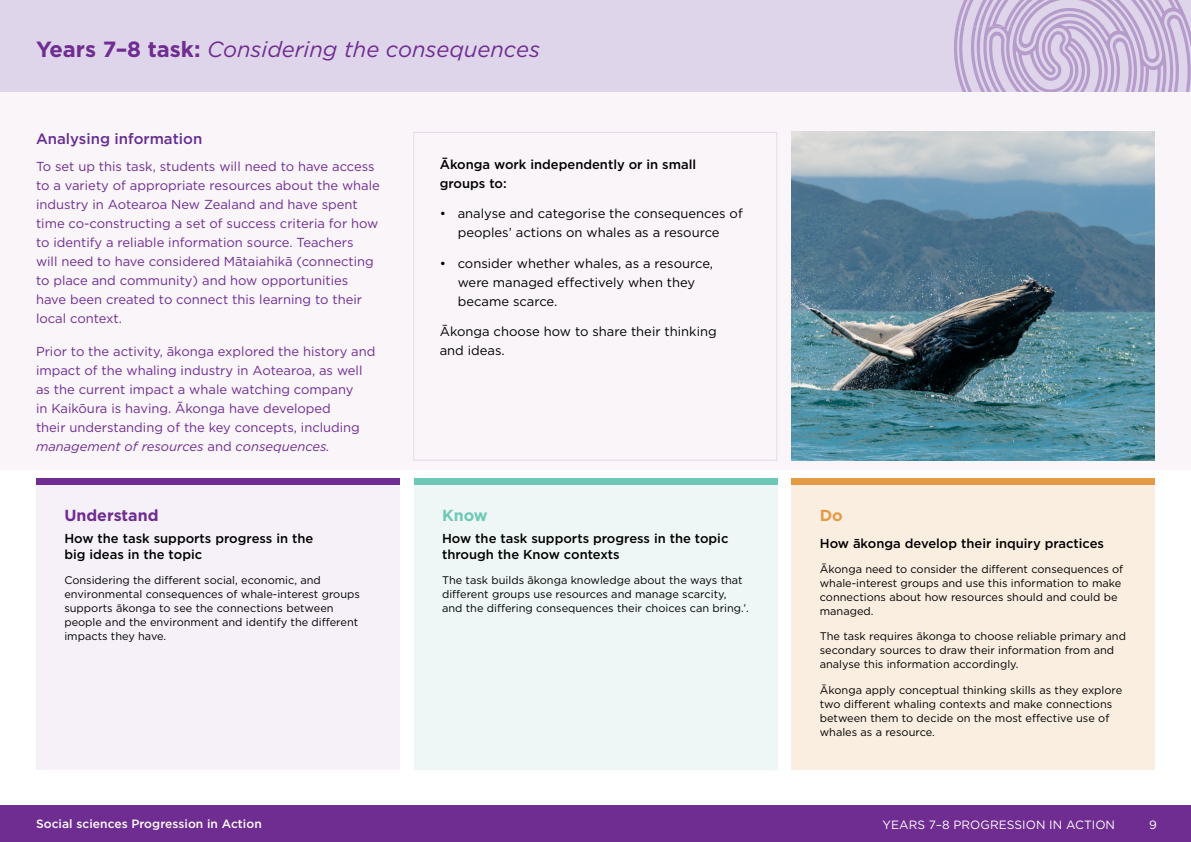
<style>
.page{position:relative;width:1191px;height:842px;background:#fff}
.page>*{position:absolute;margin:0;border:0;box-sizing:border-box;transform-origin:0 0}
.t1{font:italic 22px "Gotham";color:#6f2c91}
.t2{font:700 16px "Gotham";color:#6f2c91}
.t3{font:700 16px "Gotham";color:#6ec8b8}
.t4{font:700 16px "Gotham";color:#e59a44}
.t5{font:500 15px "Gotham";color:#662d91}
.t6{font:13px/19px "Gotham";color:#6f2c91}
.t7{font:13px/19px "Gotham";color:#000}
.t8{font:500 13px/16px "Gotham";color:#000}
.t9{font:500 12px "Gotham";letter-spacing:.005em;color:#fff}
.t10{font:12px "Gotham";letter-spacing:.005em;color:#fff}
.t11{font:11px/14px "Gotham";color:#000}
.s1{font-weight:700;font-style:normal}
.s2{font-style:italic}
</style>
<div class="page">
<div style="left:0;top:806px;width:1191px;height:36px;background:#6f2c91"></div>
<div style="left:0;top:0;width:1191px;height:96px;background:#dfd5ea"></div>
<svg style="left:954px;top:0;width:237px;height:92px"></svg>
<div style="left:0;top:92px;width:1191px;height:377px;background:#f9f5f9"></div>
<div style="left:791px;top:480px;width:364px;height:290px;background:#faeee1"></div>
<div style="left:36px;top:480px;width:363px;height:290px;background:#f6f1f8"></div>
<div style="left:36px;top:479px;width:363px;height:6px;background:#6f2c91"></div>
<div style="left:791px;top:479px;width:364px;height:6px;background:#e59a44"></div>
<div style="left:414px;top:480px;width:363px;height:290px;background:#eef7f5"></div>
<div style="left:414px;top:479px;width:363px;height:6px;background:#6ec8b8"></div>
<div style="left:413px;top:132px;width:364px;height:329px;border:1px solid #e9d8ea"></div>
<img style="left:791px;top:132px;width:364px;height:329px">
<h1 class="t1" style="left:36px;top:35px;width:505px"><span class="s1">Years 7–8 task:</span> Considering the consequences</h1>
<h3 class="t5" style="left:36px;top:129px;width:168px">Analysing information</h3>
<p class="t6" style="left:36px;top:156px;width:345px">To set up this task, students will need to have access to a variety of appropriate resources about the whale industry in Aotearoa New Zealand and have spent time co-constructing a set of success criteria for how to identify a reliable information source. Teachers<br>will need to have considered Mātaiahikā (connecting to place and community) and how opportunities have been created to connect this learning to their local context.</p>
<p class="t6" style="left:36px;top:342px;width:341px">Prior to the activity, ākonga explored the history and impact of the whaling industry in Aotearoa, as well as the current impact a whale watching company<br>in Kaikōura is having. Ākonga have developed<br>their understanding of the key concepts, including <span class="s2">management of resources</span> and <span class="s2">consequences.</span></p>
<h2 class="t2" style="left:64px;top:505px;width:96px">Understand</h2>
<p class="t8" style="left:64px;top:530px;width:250px">How the task supports progress in the big ideas in the topic</p>
<p class="t11" style="left:64px;top:573px;width:297px">Considering the different social, economic, and environmental consequences of whale-interest groups supports ākonga to see the connections between people and the environment and identify the different impacts they have.</p>
<p class="t8" style="left:440px;top:155px;width:258px;line-height:19px">Ākonga work independently or in small groups to:</p>
<p class="t7" style="left:440px;top:204px;width:304px;text-align:center">• analyse and categorise the consequences of peoples’ actions on whales as a resource</p>
<p class="t7" style="left:458px;top:253px;width:257px;text-indent:-18px">• consider whether whales, as a resource, were managed effectively when they became scarce.</p>
<p class="t7" style="left:440px;top:322px;width:278px">Ākonga choose how to share their thinking and ideas.</p>
<h2 class="t3" style="left:442px;top:505px;width:47px">Know</h2>
<p class="t8" style="left:442px;top:530px;width:288px">How the task supports progress in the topic through the Know contexts</p>
<p class="t11" style="left:442px;top:573px;width:308px">The task builds ākonga knowledge about the ways that different groups use resources and manage scarcity, and the differing consequences their choices can bring.’.</p>
<h2 class="t4" style="left:819px;top:505px;width:25px">Do</h2>
<p class="t8" style="left:819px;top:535px;width:286px">How ākonga develop their inquiry practices</p>
<p class="t11" style="left:819px;top:562px;width:305px">Ākonga need to consider the different consequences of whale-interest groups and use this information to make connections about how resources should and could be managed.</p>
<p class="t11" style="left:819px;top:629px;width:308px">The task requires ākonga to choose reliable primary and secondary sources to draw their information from and analyse this information accordingly.</p>
<p class="t11" style="left:819px;top:682px;width:304px">Ākonga apply conceptual thinking skills as they explore two different whaling contexts and make connections between them to decide on the most effective use of whales as a resource.</p>
<p class="t9" style="left:36px;top:816px;width:227px">Social sciences Progression in Action</p>
<p class="t10" style="left:882px;top:817px;width:234px">YEARS 7–8 PROGRESSION IN ACTION</p>
<p class="t10" style="left:1149px;top:817px;width:9px">9</p>
</div>
